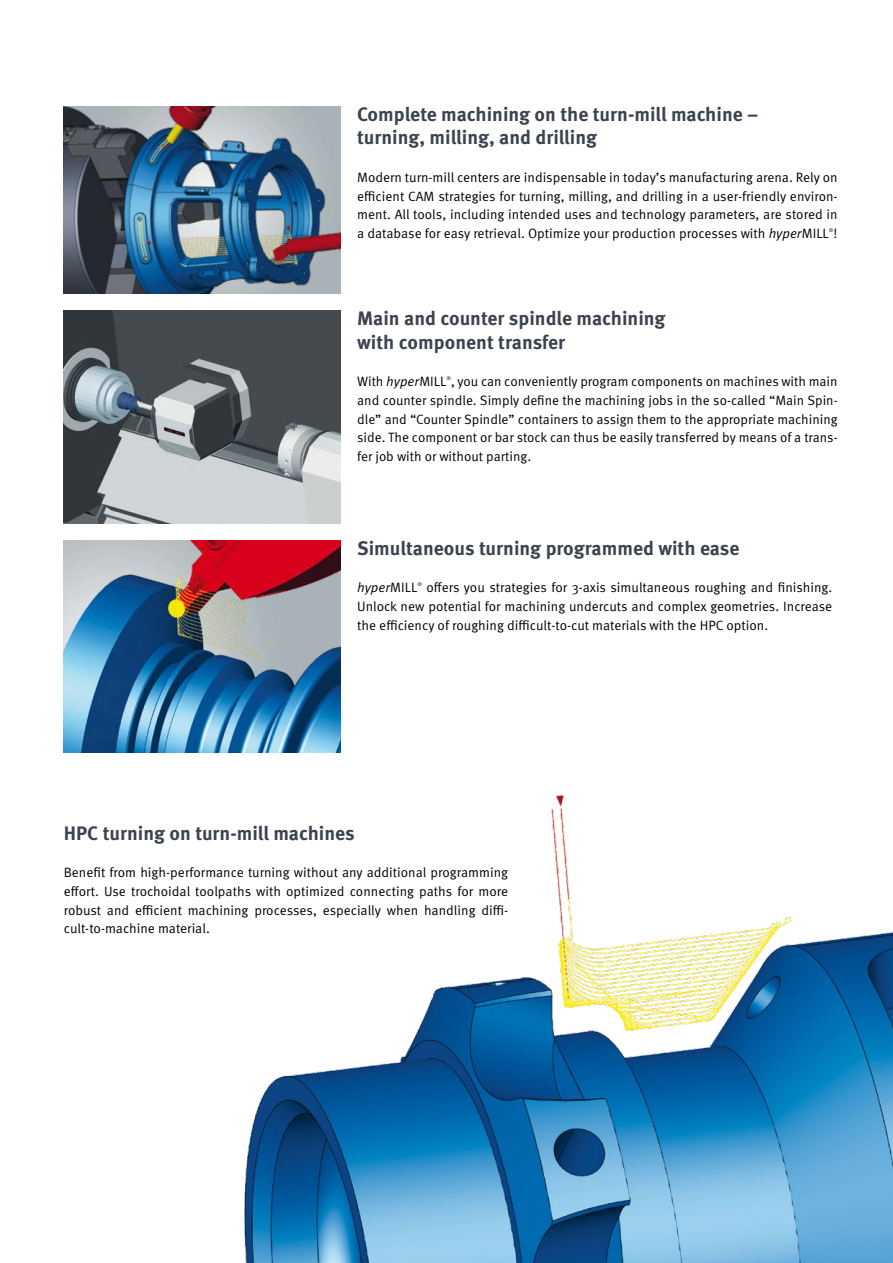
<style>
.page{position:relative;width:893px;height:1263px;background:#fff}
.page>*{position:absolute;margin:0;border:0;box-sizing:border-box;transform-origin:0 0}
.t1{font:700 19.5px/23.4px "Meta Pro";color:#3b434f}
.t2{font:13.5px/18.8px "Meta Pro";color:#000;text-align:justify}
.t3{font:italic 13.5px "Meta Pro";color:#000}
.t4{font:5.25px "Meta Pro";color:#000}
.s1{font-style:italic}
.s2{font-style:normal}
</style>
<div class="page">
<img style="left:64px;top:540px;width:276px;height:213px">
<img style="left:64px;top:106px;width:276px;height:187px">
<img style="left:244px;top:795px;width:649px;height:468px">
<img style="left:64px;top:310px;width:276px;height:213px">
<h1 class="t1" style="left:357px;top:103px;width:403px">Complete machining on the turn-mill machine – turning, milling, and drilling</h1>
<p class="t2" style="left:357px;top:168px;width:482px">Modern turn-mill centers are indispensable in today’s manufacturing arena. Rely on efficient CAM strategies for turning, milling, and drilling in a user-friendly environ&shy;ment. All tools, including intended uses and technology parameters, are stored in a database for easy retrieval. Optimize your production processes with <span class="s1">hyper</span>MILL !</p>
<p class="t4" style="left:829px;top:227px;width:6px">®</p>
<h1 class="t1" style="left:357px;top:307px;width:310px">Main and counter spindle machining with component transfer</h1>
<p class="t2" style="left:357px;top:372px;width:482px">With <span class="s1">hyper</span>MILL , you can conveniently program components on machines with main</p>
<p class="t4" style="left:446px;top:375px;width:6px">®</p>
<p class="t2" style="left:357px;top:391px;width:482px">and counter spindle. Simply define the machining jobs in the so-called “Main Spin&shy;dle” and “Counter Spindle” containers to assign them to the appropriate machining side. The component or bar stock can thus be easily transferred by means of a trans&shy;fer job with or without parting.</p>
<h1 class="t1" style="left:357px;top:536px;width:384px">Simultaneous turning programmed with ease</h1>
<p class="t3" style="left:357px;top:580px;width:62px">hyper<span class="s2">MILL</span></p>
<p class="t4" style="left:417px;top:581px;width:6px">®</p>
<p class="t2" style="left:357px;top:578px;width:477px;text-indent:69px">offers you strategies for 3-axis simultaneous roughing and finishing.<br>Unlock new potential for machining undercuts and complex geometries. Increase the efficiency of roughing difficult-to-cut materials with the HPC option.</p>
<h1 class="t1" style="left:64px;top:821px;width:293px">HPC turning on turn-mill machines</h1>
<p class="t2" style="left:64px;top:863px;width:446px">Benefit from high-performance turning without any additional programming effort. Use trochoidal toolpaths with optimized connecting paths for more robust and efficient machining processes, especially when handling diffi&shy;cult-to-machine material.</p>
</div>
